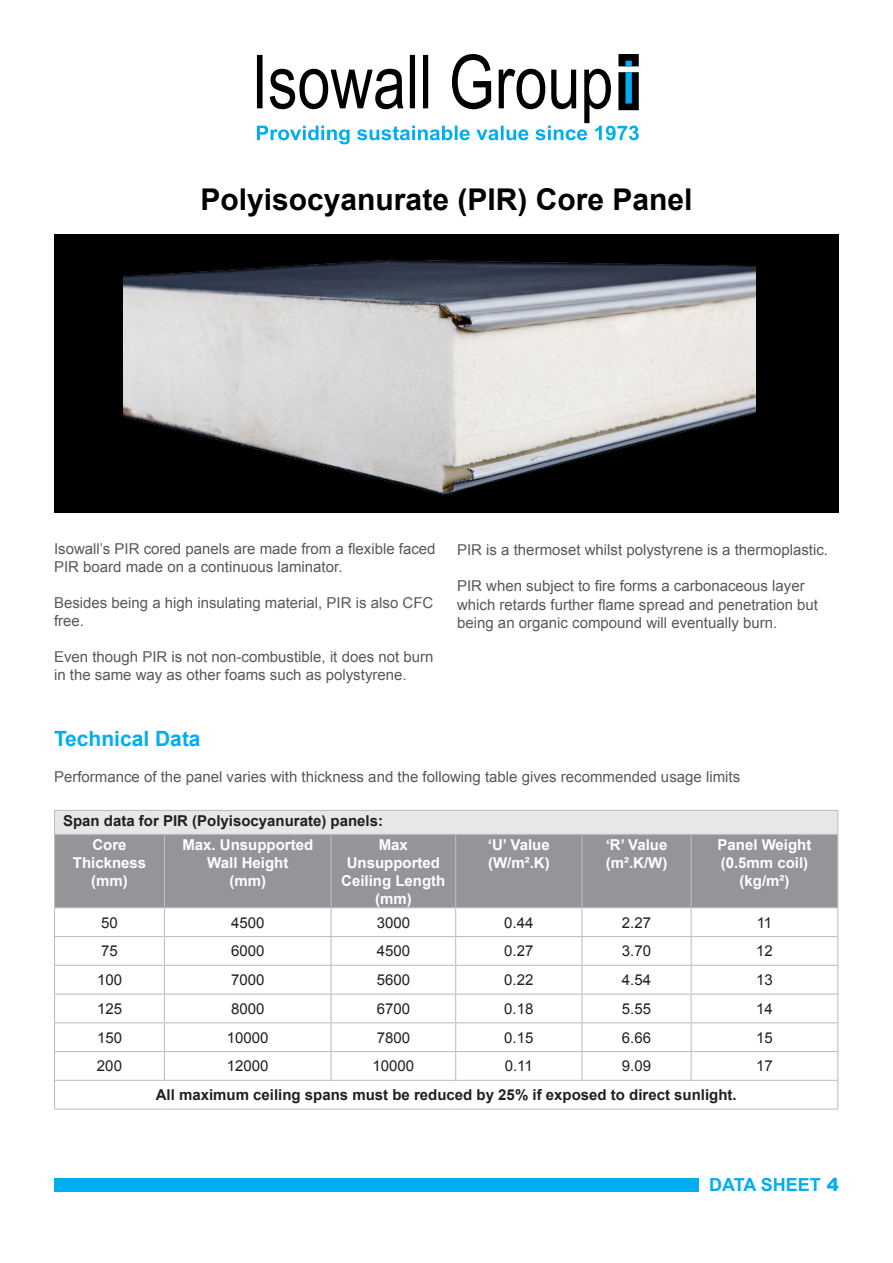
<style>
.page{position:relative;width:893px;height:1263px;background:#fff}
.page>*{position:absolute;margin:0;border:0;box-sizing:border-box;transform-origin:0 0}
.t1{font:700 30px "Arial";color:#000}
.t2{font:700 21px "Arial";color:#00aeef}
.t3{font:700 18px "Arial";color:#00aeef}
.t4{font:15px/18px "Arial";color:#57585a}
.t5{font:700 15px/18px "Arial";color:#fff;text-align:center}
.t6{font:15px "Arial";color:#231f20}
.t7{font:700 15px "Arial";color:#231f20}
.s1{font-weight:900}
</style>
<div class="page">
<svg style="left:257px;top:54px;width:382px;height:90px"></svg>
<div style="left:54px;top:1178px;width:644px;height:13px;background:#00aeef"></div>
<div style="left:54px;top:235px;width:785px;height:278px;background:#000"></div>
<img style="left:123px;top:259px;width:632px;height:236px">
<div style="left:55px;top:810px;width:783px;height:24px;background:#e6e7e9"></div>
<div style="left:55px;top:835px;width:782px;height:72px;background:#939598"></div>
<hr style="left:54px;top:834px;width:110px;height:1px;background:#bcbdc0">
<hr style="left:164px;top:834px;width:167px;height:1px;background:#bcbdc0">
<hr style="left:164px;top:835px;width:1px;height:72px;background:#bcbdc0">
<hr style="left:331px;top:834px;width:125px;height:1px;background:#bcbdc0">
<hr style="left:331px;top:835px;width:1px;height:72px;background:#bcbdc0">
<hr style="left:456px;top:834px;width:126px;height:1px;background:#bcbdc0">
<hr style="left:455px;top:835px;width:1px;height:72px;background:#bcbdc0">
<hr style="left:582px;top:834px;width:109px;height:1px;background:#bcbdc0">
<hr style="left:581px;top:835px;width:1px;height:72px;background:#bcbdc0">
<hr style="left:691px;top:834px;width:147px;height:1px;background:#bcbdc0">
<hr style="left:691px;top:835px;width:1px;height:72px;background:#bcbdc0">
<hr style="left:54px;top:907px;width:110px;height:1px;background:#bcbdc0">
<hr style="left:164px;top:907px;width:167px;height:1px;background:#bcbdc0">
<hr style="left:331px;top:907px;width:125px;height:1px;background:#bcbdc0">
<hr style="left:456px;top:907px;width:126px;height:1px;background:#bcbdc0">
<hr style="left:582px;top:907px;width:109px;height:1px;background:#bcbdc0">
<hr style="left:691px;top:907px;width:147px;height:1px;background:#bcbdc0">
<hr style="left:54px;top:936px;width:110px;height:1px;background:#bcbdc0">
<hr style="left:164px;top:936px;width:167px;height:1px;background:#bcbdc0">
<hr style="left:331px;top:936px;width:125px;height:1px;background:#bcbdc0">
<hr style="left:456px;top:936px;width:126px;height:1px;background:#bcbdc0">
<hr style="left:582px;top:936px;width:109px;height:1px;background:#bcbdc0">
<hr style="left:691px;top:936px;width:147px;height:1px;background:#bcbdc0">
<hr style="left:54px;top:965px;width:110px;height:1px;background:#bcbdc0">
<hr style="left:164px;top:965px;width:167px;height:1px;background:#bcbdc0">
<hr style="left:331px;top:965px;width:125px;height:1px;background:#bcbdc0">
<hr style="left:456px;top:965px;width:126px;height:1px;background:#bcbdc0">
<hr style="left:582px;top:965px;width:109px;height:1px;background:#bcbdc0">
<hr style="left:691px;top:965px;width:147px;height:1px;background:#bcbdc0">
<hr style="left:54px;top:993px;width:110px;height:1px;background:#bcbdc0">
<hr style="left:164px;top:993px;width:167px;height:1px;background:#bcbdc0">
<hr style="left:331px;top:993px;width:125px;height:1px;background:#bcbdc0">
<hr style="left:456px;top:993px;width:126px;height:1px;background:#bcbdc0">
<hr style="left:582px;top:993px;width:109px;height:1px;background:#bcbdc0">
<hr style="left:691px;top:993px;width:147px;height:1px;background:#bcbdc0">
<hr style="left:54px;top:1022px;width:110px;height:1px;background:#bcbdc0">
<hr style="left:164px;top:1022px;width:167px;height:1px;background:#bcbdc0">
<hr style="left:331px;top:1022px;width:125px;height:1px;background:#bcbdc0">
<hr style="left:456px;top:1022px;width:126px;height:1px;background:#bcbdc0">
<hr style="left:582px;top:1022px;width:109px;height:1px;background:#bcbdc0">
<hr style="left:691px;top:1022px;width:147px;height:1px;background:#bcbdc0">
<hr style="left:54px;top:1051px;width:110px;height:1px;background:#bcbdc0">
<hr style="left:164px;top:1051px;width:167px;height:1px;background:#bcbdc0">
<svg style="left:164px;top:908px;width:1px;height:172px"></svg>
<hr style="left:331px;top:1051px;width:125px;height:1px;background:#bcbdc0">
<svg style="left:331px;top:908px;width:1px;height:172px"></svg>
<hr style="left:456px;top:1051px;width:126px;height:1px;background:#bcbdc0">
<svg style="left:455px;top:908px;width:1px;height:172px"></svg>
<hr style="left:582px;top:1051px;width:109px;height:1px;background:#bcbdc0">
<svg style="left:581px;top:908px;width:1px;height:172px"></svg>
<hr style="left:691px;top:1051px;width:147px;height:1px;background:#bcbdc0">
<svg style="left:691px;top:908px;width:1px;height:172px"></svg>
<hr style="left:54px;top:1080px;width:110px;height:1px;background:#bcbdc0">
<hr style="left:164px;top:1080px;width:167px;height:1px;background:#bcbdc0">
<hr style="left:331px;top:1080px;width:125px;height:1px;background:#bcbdc0">
<hr style="left:456px;top:1080px;width:126px;height:1px;background:#bcbdc0">
<hr style="left:582px;top:1080px;width:109px;height:1px;background:#bcbdc0">
<hr style="left:691px;top:1080px;width:147px;height:1px;background:#bcbdc0">
<hr style="left:54px;top:1108px;width:110px;height:2px;background:#bcbdc0">
<hr style="left:164px;top:1108px;width:167px;height:2px;background:#bcbdc0">
<hr style="left:331px;top:1108px;width:125px;height:2px;background:#bcbdc0">
<hr style="left:456px;top:1108px;width:126px;height:2px;background:#bcbdc0">
<hr style="left:582px;top:1108px;width:109px;height:2px;background:#bcbdc0">
<hr style="left:691px;top:1108px;width:147px;height:2px;background:#bcbdc0">
<svg style="left:54px;top:908px;width:1px;height:200px"></svg>
<svg style="left:837px;top:908px;width:1px;height:200px"></svg>
<svg style="left:54px;top:811px;width:1px;height:23px"></svg>
<hr style="left:54px;top:810px;width:110px;height:1px;background:#bcbdc0">
<hr style="left:164px;top:810px;width:167px;height:1px;background:#bcbdc0">
<hr style="left:331px;top:810px;width:125px;height:1px;background:#bcbdc0">
<hr style="left:456px;top:810px;width:126px;height:1px;background:#bcbdc0">
<hr style="left:582px;top:810px;width:109px;height:1px;background:#bcbdc0">
<hr style="left:691px;top:810px;width:147px;height:1px;background:#bcbdc0">
<svg style="left:837px;top:811px;width:1px;height:23px"></svg>
<hr style="left:54px;top:835px;width:1px;height:72px;background:#bcbdc0">
<hr style="left:837px;top:835px;width:1px;height:72px;background:#bcbdc0">
<h1 class="t1" style="left:201px;top:179px;width:493px">Polyisocyanurate (PIR) Core Panel</h1>
<p class="t4" style="left:54px;top:540px;width:383px">Isowall’s PIR cored panels are made from a flexible faced<br>PIR board made on a continuous laminator.</p>
<p class="t4" style="left:54px;top:594px;width:381px">Besides being a high insulating material, PIR is also CFC free.</p>
<p class="t4" style="left:54px;top:648px;width:381px">Even though PIR is not non-combustible, it does not burn in the same way as other foams such as polystyrene.</p>
<p class="t4" style="left:457px;top:541px;width:372px">PIR is a thermoset whilst polystyrene is a thermoplastic.</p>
<p class="t4" style="left:457px;top:577px;width:363px">PIR when subject to fire forms a carbonaceous layer which retards further flame spread and penetration but being an organic compound will eventually burn.</p>
<h2 class="t2" style="left:54px;top:724px;width:148px">Technical Data</h2>
<p class="t4" style="left:54px;top:767px;width:688px">Performance of the panel varies with thickness and the following table gives recommended usage limits</p>
<p class="t7" style="left:63px;top:810px;width:322px">Span data for PIR (Polyisocyanurate) panels:</p>
<p class="t5" style="left:73px;top:836px;width:75px">Core<br>Thickness (mm)</p>
<p class="t5" style="left:182px;top:836px;width:132px">Max. Unsupported<br>Wall Height<br>(mm)</p>
<p class="t5" style="left:341px;top:836px;width:106px">Max<br>Unsupported<br>Ceiling Length (mm)</p>
<p class="t5" style="left:488px;top:836px;width:63px;text-align:left">‘U’ Value (W/m².K)</p>
<p class="t5" style="left:606px;top:836px;width:63px;text-align:left">‘R’ Value (m².K/W)</p>
<p class="t5" style="left:718px;top:836px;width:95px">Panel Weight (0.5mm coil) (kg/m²)</p>
<p class="t6" style="left:101px;top:912px;width:18px">50</p>
<p class="t6" style="left:231px;top:912px;width:35px">4500</p>
<p class="t6" style="left:377px;top:912px;width:35px">3000</p>
<p class="t6" style="left:504px;top:912px;width:31px">0.44</p>
<p class="t6" style="left:622px;top:912px;width:31px">2.27</p>
<p class="t6" style="left:757px;top:912px;width:17px">11</p>
<p class="t6" style="left:101px;top:941px;width:18px">75</p>
<p class="t6" style="left:231px;top:941px;width:35px">6000</p>
<p class="t6" style="left:377px;top:941px;width:35px">4500</p>
<p class="t6" style="left:504px;top:941px;width:31px">0.27</p>
<p class="t6" style="left:622px;top:941px;width:31px">3.70</p>
<p class="t6" style="left:756px;top:941px;width:18px">12</p>
<p class="t6" style="left:97px;top:970px;width:27px">100</p>
<p class="t6" style="left:231px;top:970px;width:35px">7000</p>
<p class="t6" style="left:377px;top:970px;width:35px">5600</p>
<p class="t6" style="left:504px;top:970px;width:31px">0.22</p>
<p class="t6" style="left:622px;top:970px;width:31px">4.54</p>
<p class="t6" style="left:756px;top:970px;width:18px">13</p>
<p class="t6" style="left:97px;top:999px;width:27px">125</p>
<p class="t6" style="left:231px;top:999px;width:35px">8000</p>
<p class="t6" style="left:377px;top:999px;width:35px">6700</p>
<p class="t6" style="left:504px;top:999px;width:31px">0.18</p>
<p class="t6" style="left:622px;top:999px;width:31px">5.55</p>
<p class="t6" style="left:756px;top:999px;width:18px">14</p>
<p class="t6" style="left:97px;top:1027px;width:27px">150</p>
<p class="t6" style="left:227px;top:1027px;width:43px">10000</p>
<p class="t6" style="left:377px;top:1027px;width:35px">7800</p>
<p class="t6" style="left:504px;top:1027px;width:31px">0.15</p>
<p class="t6" style="left:622px;top:1027px;width:31px">6.66</p>
<p class="t6" style="left:756px;top:1027px;width:18px">15</p>
<p class="t6" style="left:97px;top:1056px;width:27px">200</p>
<p class="t6" style="left:227px;top:1056px;width:43px">12000</p>
<p class="t6" style="left:372px;top:1056px;width:43px">10000</p>
<p class="t6" style="left:505px;top:1056px;width:30px">0.11</p>
<p class="t6" style="left:622px;top:1056px;width:31px">9.09</p>
<p class="t6" style="left:756px;top:1056px;width:18px">17</p>
<p class="t7" style="left:156px;top:1085px;width:583px">All maximum ceiling spans must be reduced by 25% if exposed to direct sunlight.</p>
<p class="t3" style="left:709px;top:1173px;width:131px">DATA SHEET <span class="s1">4</span></p>
</div>
